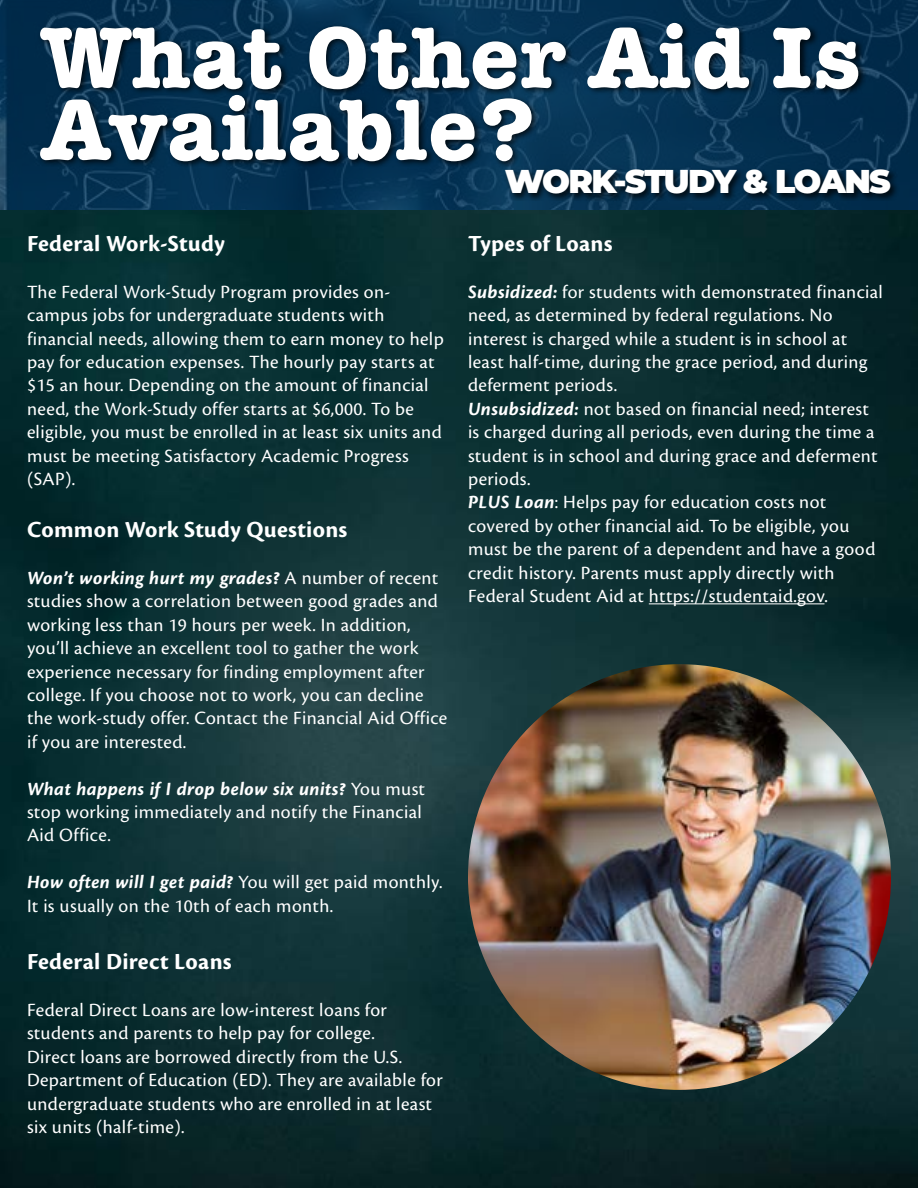
<style>
.page{position:relative;width:918px;height:1188px;background:#fff}
.page>*{position:absolute;margin:0;border:0;box-sizing:border-box;transform-origin:0 0}
.t1{font:700 87px/72px "American Typewriter ITC Pro";letter-spacing:.02em;color:#fff}
.t2{font:900 33px "Montserrat";letter-spacing:-.06em;color:#fff}
.Heading{font:700 24px "Cronos Pro";letter-spacing:.015em;color:#fff}
.Body_Copy{font:700 24px "Cronos Pro";letter-spacing:.015em;color:#fff}
.Body_Copy-2{font:19.5px/23.4px "Cronos Pro";letter-spacing:.02em;color:#fff}
.Heading-2{font:19.5px/23.4px "Cronos Pro";letter-spacing:.02em;color:#fff}
.s1{font-weight:700;font-style:italic}
</style>
<div class="page">
<img style="left:0;top:209px;width:918px;height:979px">
<img style="left:0;top:0;width:918px;height:209px">
<div style="left:38px;top:21px;width:829px;height:149px;background:#000;opacity:.75"></div>
<hr style="left:649px;top:603px;width:175px;height:1px;background:#fff">
<div style="left:504px;top:168px;width:396px;height:33px;background:#000;opacity:.75"></div>
<img style="left:468px;top:664px;width:423px;height:426px">
<p class="t1" style="left:40px;top:22px;width:822px">What Other Aid Is<br>Available?</p>
<p class="Heading" style="left:27px;top:230px;width:199px">Federal Work-Study</p>
<p class="Heading-2" style="left:27px;top:280px;width:418px">The Federal Work-Study Program provides on&shy;campus jobs for undergraduate students with financial needs, allowing them to earn money to help pay for education expenses. The hourly pay starts at $15 an hour. Depending on the amount of financial need, the Work-Study offer starts at $6,000. To be eligible, you must be enrolled in at least six units and must be meeting Satisfactory Academic Progress (SAP).</p>
<p class="Heading" style="left:27px;top:516px;width:322px">Common Work Study Questions</p>
<p class="Body_Copy-2" style="left:27px;top:566px;width:422px"><span class="s1">Won’t working hurt my grades?</span> A number of recent studies show a correlation between good grades and working less than 19 hours per week. In addition, you’ll achieve an excellent tool to gather the work experience necessary for finding employment after college. If you choose not to work, you can decline the work-study offer. Contact the Financial Aid Office if you are interested.</p>
<p class="Body_Copy-2" style="left:27px;top:777px;width:400px"><span class="s1">What happens if I drop below six units?</span> You must stop working immediately and notify the Financial<br>Aid Office.</p>
<p class="Body_Copy-2" style="left:27px;top:870px;width:417px"><span class="s1">How often will I get paid?</span> You will get paid monthly.<br>It is usually on the 10th of each month.</p>
<p class="Heading" style="left:27px;top:948px;width:206px">Federal Direct Loans</p>
<p class="Body_Copy-2" style="left:27px;top:998px;width:417px">Federal Direct Loans are low-interest loans for students and parents to help pay for college.<br>Direct loans are borrowed directly from the U.S.<br>Department of Education (ED). They are available for undergraduate students who are enrolled in at least six units (half-time).</p>
<p class="t2" style="left:505px;top:156px;width:388px">WORK-STUDY &amp; LOANS</p>
<p class="Body_Copy" style="left:468px;top:230px;width:146px">Types of Loans</p>
<p class="Body_Copy-2" style="left:468px;top:280px;width:416px"><span class="s1">Subsidized:</span> for students with demonstrated financial need, as determined by federal regulations. No interest is charged while a student is in school at least half-time, during the grace period, and during deferment periods.</p>
<p class="Body_Copy-2" style="left:468px;top:397px;width:411px"><span class="s1">Unsubsidized:</span> not based on financial need; interest is charged during all periods, even during the time a student is in school and during grace and deferment periods.</p>
<p class="Body_Copy-2" style="left:468px;top:491px;width:409px"><span class="s1">PLUS Loan</span>: Helps pay for education costs not covered by other financial aid. To be eligible, you must be the parent of a dependent and have a good credit history. Parents must apply directly with Federal Student Aid at https://studentaid.gov.</p>
</div>
